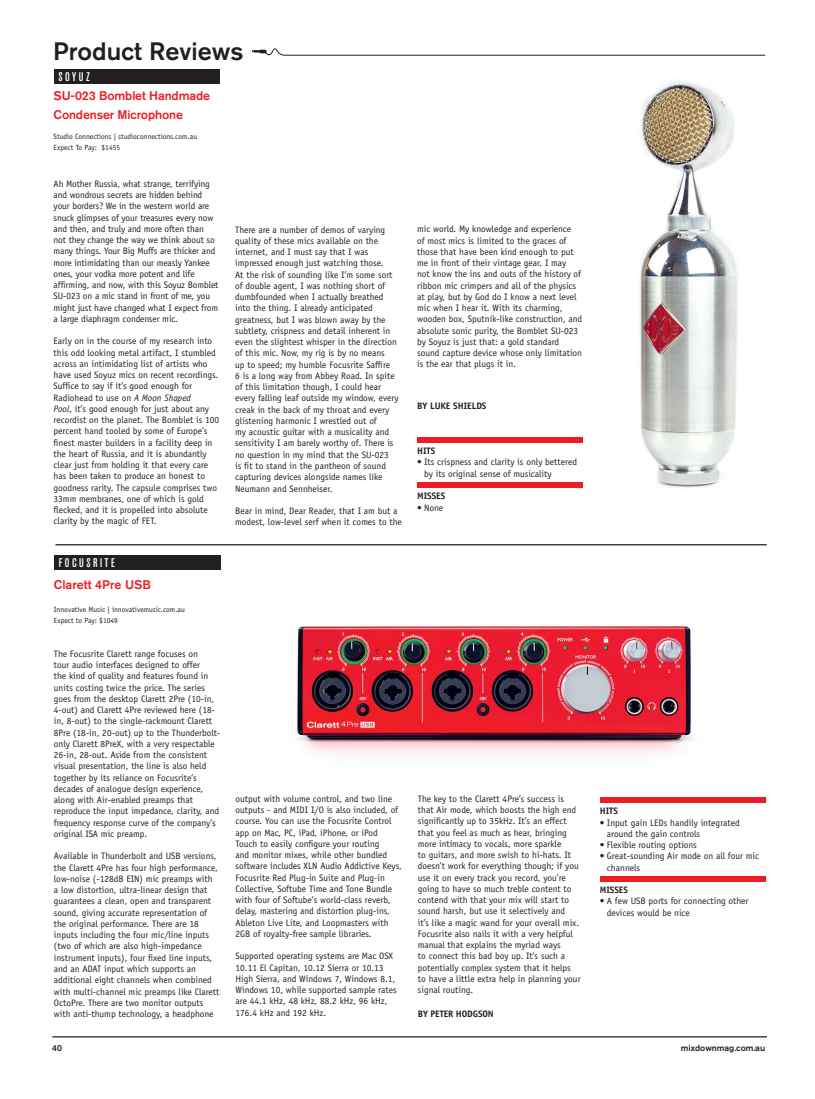
<style>
.page{position:relative;width:815px;height:1099px;background:#fff}
.page>*{position:absolute;margin:0;border:0;box-sizing:border-box;transform-origin:0 0}
.t1{font:500 25px "Akzidenz Grotesk BQ";color:#231f20}
.t2{font:500 12.5px/18.8px "Akzidenz Grotesk BQ";letter-spacing:-.01em;color:#ee1d23}
.t3{font:12.5px "Akzidenz Grotesk BQ Md Cnd Alt";letter-spacing:.2em;color:#fff}
.t4{font:9.38px/11.2px "Officina Sans Std";color:#231f20}
.t5{font:700 9.38px "Officina Sans Std";color:#231f20}
.t6{font:500 8.75px "Akzidenz Grotesk BQ";color:#231f20}
.t7{font:7.5px/11.2px "Officina Sans Std";color:#231f20}
.s1{font-style:italic}
</style>
<div class="page">
<hr style="left:52px;top:1036px;width:715px;height:1px;background:#231f20">
<svg style="left:252px;top:48px;width:514px;height:8px"></svg>
<div style="left:54px;top:70px;width:166px;height:14px;background:#231f20"></div>
<hr style="left:55px;top:544px;width:712px;height:1px;background:#231f20">
<div style="left:417px;top:437px;width:166px;height:6px;background:#ee1d23"></div>
<div style="left:417px;top:482px;width:166px;height:6px;background:#ee1d23"></div>
<div style="left:55px;top:555px;width:166px;height:14px;background:#231f20"></div>
<div style="left:600px;top:797px;width:165px;height:6px;background:#ee1d23"></div>
<div style="left:600px;top:876px;width:165px;height:5px;background:#ee1d23"></div>
<img style="left:297px;top:626px;width:396px;height:129px">
<img style="left:639px;top:81px;width:99px;height:407px">
<h1 class="t1" style="left:53px;top:35px;width:192px">Product Reviews</h1>
<h2 class="t3" style="left:58px;top:70px;width:33px">SOYUZ</h2>
<h2 class="t2" style="left:54px;top:86px;width:158px">SU-023 Bomblet Handmade<br>Condenser Microphone</h2>
<p class="t7" style="left:54px;top:131px;width:145px">Studio Connections | studioconnections.com.au<br>Expect To Pay: $1455</p>
<p class="t4" style="left:54px;top:178px;width:166px">Ah Mother Russia, what strange, terrifying and wondrous secrets are hidden behind your borders? We in the western world are snuck glimpses of your treasures every now and then, and truly and more often than not they change the way we think about so many things. Your Big Muffs are thicker and more intimidating than our measly Yankee ones, your vodka more potent and life affirming, and now, with this Soyuz Bomblet SU-023 on a mic stand in front of me, you might just have changed what I expect from a large diaphragm condenser mic.</p>
<p class="t4" style="left:54px;top:335px;width:167px">Early on in the course of my research into this odd looking metal artifact, I stumbled across an intimidating list of artists who have used Soyuz mics on recent recordings.<br>Suffice to say if it’s good enough for Radiohead to use on <span class="s1">A Moon Shaped<br>Pool</span>, it’s good enough for just about any recordist on the planet. The Bomblet is 100 percent hand tooled by some of Europe’s finest master builders in a facility deep in the heart of Russia, and it is abundantly clear just from holding it that every care has been taken to produce an honest to goodness rarity. The capsule comprises two 33mm membranes, one of which is gold flecked, and it is propelled into absolute clarity by the magic of FET.</p>
<h2 class="t3" style="left:59px;top:555px;width:58px">FOCUS RITE</h2>
<h2 class="t2" style="left:54px;top:575px;width:99px">Clarett 4Pre USB</h2>
<p class="t7" style="left:54px;top:603px;width:132px">Innovative Music | innovativemusic.com.au<br>Expect to Pay: $1049</p>
<p class="t4" style="left:54px;top:648px;width:168px">The Focusrite Clarett range focuses on<br>tour audio interfaces designed to offer<br>the kind of quality and features found in units costing twice the price. The series goes from the desktop Clarett 2Pre (10-in, 4-out) and Clarett 4Pre reviewed here (18- in, 8-out) to the single-rackmount Clarett 8Pre (18-in, 20-out) up to the Thunderbolt&shy;only Clarett 8PreX, with a very respectable 26-in, 28-out. Aside from the consistent visual presentation, the line is also held together by its reliance on Focusrite’s decades of analogue design experience, along with Air-enabled preamps that reproduce the input impedance, clarity, and frequency response curve of the company’s original ISA mic preamp.</p>
<p class="t4" style="left:54px;top:850px;width:167px">Available in Thunderbolt and USB versions, the Clarett 4Pre has four high performance, low-noise (-128dB EIN) mic preamps with<br>a low distortion, ultra-linear design that guarantees a clean, open and transparent sound, giving accurate representation of the original performance. There are 18 inputs including the four mic/line inputs (two of which are also high-impedance instrument inputs), four fixed line inputs, and an ADAT input which supports an additional eight channels when combined with multi-channel mic preamps like Clarett OctoPre. There are two monitor outputs with anti-thump technology, a headphone</p>
<p class="t4" style="left:235px;top:224px;width:165px">There are a number of demos of varying quality of these mics available on the internet, and I must say that I was impressed enough just watching those.<br>At the risk of sounding like I’m some sort of double agent, I was nothing short of dumbfounded when I actually breathed into the thing. I already anticipated greatness, but I was blown away by the subtlety, crispness and detail inherent in even the slightest whisper in the direction of this mic. Now, my rig is by no means<br>up to speed; my humble Focusrite Saffire<br>6 is a long way from Abbey Road. In spite of this limitation though, I could hear every falling leaf outside my window, every creak in the back of my throat and every glistening harmonic I wrestled out of<br>my acoustic guitar with a musicality and sensitivity I am barely worthy of. There is no question in my mind that the SU-023<br>is fit to stand in the pantheon of sound capturing devices alongside names like Neumann and Sennheiser.</p>
<p class="t4" style="left:235px;top:505px;width:168px">Bear in mind, Dear Reader, that I am but a modest, low-level serf when it comes to the</p>
<p class="t4" style="left:236px;top:793px;width:168px">output with volume control, and two line outputs - and MIDI I/O is also included, of course. You can use the Focusrite Control app on Mac, PC, iPad, iPhone, or iPod<br>Touch to easily configure your routing<br>and monitor mixes, while other bundled software includes XLN Audio Addictive Keys, Focusrite Red Plug-in Suite and Plug-in Collective, Softube Time and Tone Bundle with four of Softube’s world-class reverb, delay, mastering and distortion plug-ins, Ableton Live Lite, and Loopmasters with 2GB of royalty-free sample libraries.</p>
<p class="t4" style="left:236px;top:950px;width:163px">Supported operating systems are Mac OSX 10.11 El Capitan, 10.12 Sierra or 10.13<br>High Sierra, and Windows 7, Windows 8.1, Windows 10, while supported sample rates are 44.1 kHz, 48 kHz, 88.2 kHz, 96 kHz, 176.4 kHz and 192 kHz.</p>
<p class="t4" style="left:417px;top:223px;width:167px">mic world. My knowledge and experience<br>of most mics is limited to the graces of those that have been kind enough to put me in front of their vintage gear. I may<br>not know the ins and outs of the history of ribbon mic crimpers and all of the physics at play, but by God do I know a next level mic when I hear it. With its charming, wooden box, Sputnik-like construction, and absolute sonic purity, the Bomblet SU-023 by Soyuz is just that: a gold standard sound capture device whose only limitation is the ear that plugs it in.</p>
<p class="t5" style="left:417px;top:400px;width:71px">BY LUKE SHIELDS</p>
<p class="t5" style="left:417px;top:445px;width:19px">HITS</p>
<p class="t4" style="left:424px;top:456px;width:154px;text-indent:-7px">• Its crispness and clarity is only bettered by its original sense of musicality</p>
<p class="t5" style="left:417px;top:490px;width:12px">MISSES</p>
<p class="t4" style="left:417px;top:501px;width:28px">• None</p>
<p class="t4" style="left:418px;top:793px;width:164px">The key to the Clarett 4Pre’s success is that Air mode, which boosts the high end significantly up to 35kHz. It’s an effect that you feel as much as hear, bringing more intimacy to vocals, more sparkle<br>to guitars, and more swish to hi-hats. It doesn’t work for everything though; if you use it on every track you record, you’re going to have so much treble content to contend with that your mix will start to sound harsh, but use it selectively and<br>it’s like a magic wand for your overall mix.<br>Focusrite also nails it with a very helpful manual that explains the myriad ways<br>to connect this bad boy up. It’s such a potentially complex system that it helps to have a little extra help in planning your signal routing.</p>
<p class="t5" style="left:418px;top:1007px;width:77px">BY PETER HODGSON</p>
<p class="t5" style="left:600px;top:805px;width:19px">HITS</p>
<p class="t4" style="left:607px;top:816px;width:134px;text-indent:-7px">• Input gain LEDs handily integrated around the gain controls</p>
<p class="t4" style="left:600px;top:839px;width:99px">• Flexible routing options</p>
<p class="t4" style="left:607px;top:850px;width:154px;text-indent:-7px">• Great-sounding Air mode on all four mic channels</p>
<p class="t5" style="left:600px;top:884px;width:12px">MISSES</p>
<p class="t4" style="left:607px;top:895px;width:143px;text-indent:-7px">• A few USB ports for connecting other devices would be nice</p>
<p class="t6" style="left:52px;top:1042px;width:11px">40</p>
<p class="t6" style="left:681px;top:1042px;width:86px">mixdownmag.com.au</p>
</div>
